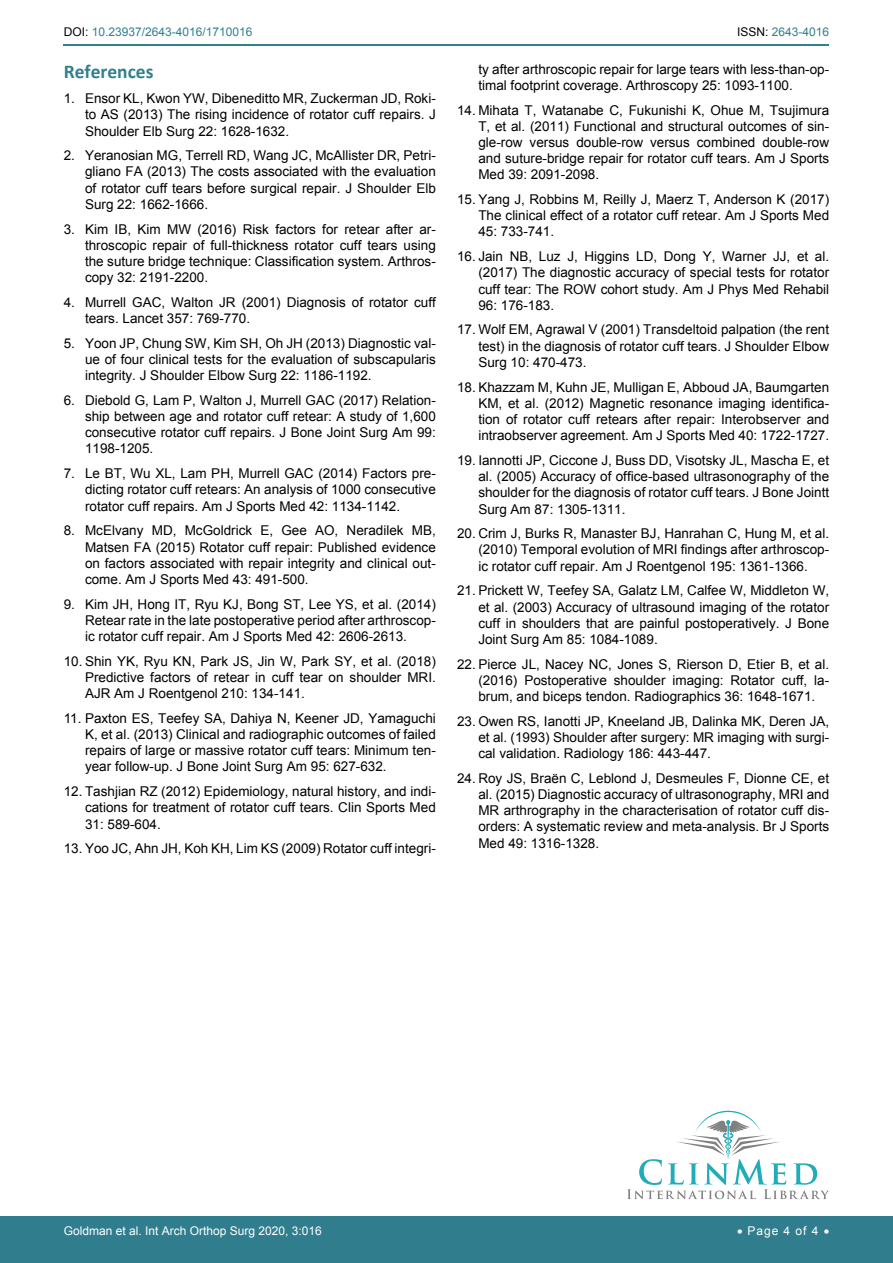
<style>
.page{position:relative;width:893px;height:1263px;background:#fff}
.page>*{position:absolute;margin:0;border:0;box-sizing:border-box;transform-origin:0 0}
.t1{font:700 19.5px "Calibri";color:#30808d}
.t2{font:13.5px/16.2px "Arial";color:#000;text-align:justify}
.t3{font:12px "Arial";color:#fff}
.t4{font:12px "Arial";color:#30808d}
.s1{color:#000}
</style>
<div class="page">
<hr style="left:64px;top:44px;width:765px;height:2px;background:#30808d">
<div style="left:0;top:1217px;width:893px;height:46px;background:#307d8d"></div>
<svg style="left:627px;top:1111px;width:202px;height:88px"></svg>
<p class="t4" style="left:64px;top:24px;width:190px"><span class="s1">DOI:</span> 10.23937/2643-4016/1710016</p>
<p class="t4" style="left:737px;top:24px;width:94px"><span class="s1">ISSN:</span> 2643-4016</p>
<h1 class="t1" style="left:64px;top:59px;width:91px">References</h1>
<p class="t2" style="left:85px;top:90px;width:352px;text-indent:-21px">1. Ensor KL, Kwon YW, Dibeneditto MR, Zuckerman JD, Roki&shy;to AS (2013) The rising incidence of rotator cuff repairs. J Shoulder Elb Surg 22: 1628-1632.</p>
<p class="t2" style="left:85px;top:148px;width:352px;text-indent:-21px">2. Yeranosian MG, Terrell RD, Wang JC, McAllister DR, Petri&shy;gliano FA (2013) The costs associated with the evaluation of rotator cuff tears before surgical repair. J Shoulder Elb Surg 22: 1662-1666.</p>
<p class="t2" style="left:85px;top:221px;width:352px;text-indent:-21px">3. Kim IB, Kim MW (2016) Risk factors for retear after ar&shy;throscopic repair of full-thickness rotator cuff tears using the suture bridge technique: Classification system. Arthros&shy;copy 32: 2191-2200.</p>
<p class="t2" style="left:85px;top:294px;width:352px;text-indent:-21px">4. Murrell GAC, Walton JR (2001) Diagnosis of rotator cuff tears. Lancet 357: 769-770.</p>
<p class="t2" style="left:85px;top:335px;width:352px;text-indent:-21px">5. Yoon JP, Chung SW, Kim SH, Oh JH (2013) Diagnostic val&shy;ue of four clinical tests for the evaluation of subscapularis integrity. J Shoulder Elbow Surg 22: 1186-1192.</p>
<p class="t2" style="left:85px;top:392px;width:352px;text-indent:-21px">6. Diebold G, Lam P, Walton J, Murrell GAC (2017) Relation&shy;ship between age and rotator cuff retear: A study of 1,600 consecutive rotator cuff repairs. J Bone Joint Surg Am 99:<br>1198-1205.</p>
<p class="t2" style="left:85px;top:465px;width:352px;text-indent:-21px">7. Le BT, Wu XL, Lam PH, Murrell GAC (2014) Factors pre&shy;dicting rotator cuff retears: An analysis of 1000 consecutive rotator cuff repairs. Am J Sports Med 42: 1134-1142.</p>
<p class="t2" style="left:85px;top:523px;width:352px;text-indent:-21px">8. McElvany MD, McGoldrick E, Gee AO, Neradilek MB, Matsen FA (2015) Rotator cuff repair: Published evidence on factors associated with repair integrity and clinical out&shy;come. Am J Sports Med 43: 491-500.</p>
<p class="t2" style="left:85px;top:596px;width:352px;text-indent:-21px">9. Kim JH, Hong IT, Ryu KJ, Bong ST, Lee YS, et al. (2014)<br>Retear rate in the late postoperative period after arthroscop&shy;ic rotator cuff repair. Am J Sports Med 42: 2606-2613.</p>
<p class="t2" style="left:85px;top:653px;width:352px;text-indent:-21px">10. Shin YK, Ryu KN, Park JS, Jin W, Park SY, et al. (2018)<br>Predictive factors of retear in cuff tear on shoulder MRI.<br>AJR Am J Roentgenol 210: 134-141.</p>
<p class="t2" style="left:85px;top:710px;width:352px;text-indent:-21px">11. Paxton ES, Teefey SA, Dahiya N, Keener JD, Yamaguchi K, et al. (2013) Clinical and radiographic outcomes of failed repairs of large or massive rotator cuff tears: Minimum ten&shy;year follow-up. J Bone Joint Surg Am 95: 627-632.</p>
<p class="t2" style="left:85px;top:783px;width:352px;text-indent:-21px">12. Tashjian RZ (2012) Epidemiology, natural history, and indi&shy;cations for treatment of rotator cuff tears. Clin Sports Med 31: 589-604.</p>
<p class="t2" style="left:64px;top:840px;width:374px">13. Yoo JC, Ahn JH, Koh KH, Lim KS (2009) Rotator cuff integri-</p>
<p class="t2" style="left:478px;top:61px;width:352px">ty after arthroscopic repair for large tears with less-than-op&shy;timal footprint coverage. Arthroscopy 25: 1093-1100.</p>
<p class="t2" style="left:478px;top:102px;width:352px;text-indent:-21px">14. Mihata T, Watanabe C, Fukunishi K, Ohue M, Tsujimura T, et al. (2011) Functional and structural outcomes of sin&shy;gle-row versus double-row versus combined double-row and suture-bridge repair for rotator cuff tears. Am J Sports Med 39: 2091-2098.</p>
<p class="t2" style="left:478px;top:191px;width:352px;text-indent:-21px">15. Yang J, Robbins M, Reilly J, Maerz T, Anderson K (2017)<br>The clinical effect of a rotator cuff retear. Am J Sports Med 45: 733-741.</p>
<p class="t2" style="left:478px;top:248px;width:352px;text-indent:-21px">16. Jain NB, Luz J, Higgins LD, Dong Y, Warner JJ, et al. (2017) The diagnostic accuracy of special tests for rotator cuff tear: The ROW cohort study. Am J Phys Med Rehabil 96: 176-183.</p>
<p class="t2" style="left:478px;top:322px;width:352px;text-indent:-21px">17. Wolf EM, Agrawal V (2001) Transdeltoid palpation (the rent test) in the diagnosis of rotator cuff tears. J Shoulder Elbow Surg 10: 470-473.</p>
<p class="t2" style="left:478px;top:379px;width:352px;text-indent:-21px">18. Khazzam M, Kuhn JE, Mulligan E, Abboud JA, Baumgarten KM, et al. (2012) Magnetic resonance imaging identifica&shy;tion of rotator cuff retears after repair: Interobserver and intraobserver agreement. Am J Sports Med 40: 1722-1727.</p>
<p class="t2" style="left:478px;top:452px;width:352px;text-indent:-21px">19. Iannotti JP, Ciccone J, Buss DD, Visotsky JL, Mascha E, et al. (2005) Accuracy of office-based ultrasonography of the shoulder for the diagnosis of rotator cuff tears. J Bone Jointt Surg Am 87: 1305-1311.</p>
<p class="t2" style="left:478px;top:525px;width:352px;text-indent:-21px">20. Crim J, Burks R, Manaster BJ, Hanrahan C, Hung M, et al. (2010) Temporal evolution of MRI findings after arthroscop&shy;ic rotator cuff repair. Am J Roentgenol 195: 1361-1366.</p>
<p class="t2" style="left:478px;top:583px;width:352px;text-indent:-21px">21. Prickett W, Teefey SA, Galatz LM, Calfee W, Middleton W, et al. (2003) Accuracy of ultrasound imaging of the rotator cuff in shoulders that are painful postoperatively. J Bone Joint Surg Am 85: 1084-1089.</p>
<p class="t2" style="left:478px;top:656px;width:352px;text-indent:-21px">22. Pierce JL, Nacey NC, Jones S, Rierson D, Etier B, et al. (2016) Postoperative shoulder imaging: Rotator cuff, la&shy;brum, and biceps tendon. Radiographics 36: 1648-1671.</p>
<p class="t2" style="left:478px;top:713px;width:352px;text-indent:-21px">23. Owen RS, Ianotti JP, Kneeland JB, Dalinka MK, Deren JA, et al. (1993) Shoulder after surgery: MR imaging with surgi&shy;cal validation. Radiology 186: 443-447.</p>
<p class="t2" style="left:478px;top:770px;width:352px;text-indent:-21px">24. Roy JS, Braën C, Leblond J, Desmeules F, Dionne CE, et al. (2015) Diagnostic accuracy of ultrasonography, MRI and MR arthrography in the characterisation of rotator cuff dis&shy;orders: A systematic review and meta-analysis. Br J Sports Med 49: 1316-1328.</p>
<p class="t3" style="left:64px;top:1223px;width:260px">Goldman et al. Int Arch Orthop Surg 2020, 3:016</p>
<p class="t3" style="left:737px;top:1223px;width:94px">• Page 4 of 4 •</p>
</div>
